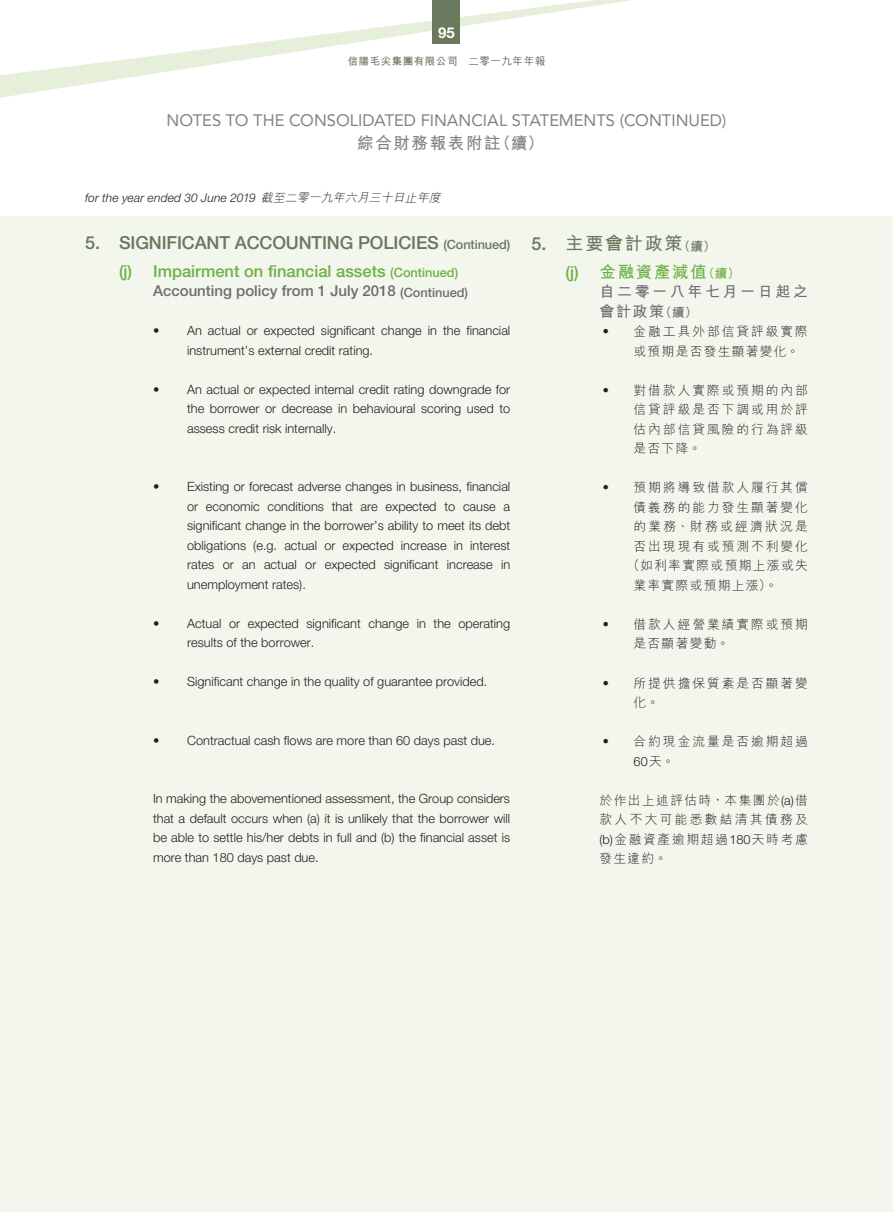
<style>
.page{position:relative;width:893px;height:1212px;background:#fff}
.page>*{position:absolute;margin:0;border:0;box-sizing:border-box;transform-origin:0 0}
.t1{font:500 18px "Helvetica Neue LT Std";letter-spacing:-.01em;color:#6a785e}
.t2{font:700 18px "M Hei HK";letter-spacing:.1em;color:#6a785e}
.t3{font:16.5px "Avenir LT Std";color:#808285}
.t4{font:500 16.5px "Helvetica Neue LT Std";color:#6fb048}
.t5{font:700 16.5px "M Hei HK";letter-spacing:.1em;color:#6fb048}
.t6{font:700 16.5px "M Hei HK";letter-spacing:.1em;color:#808285}
.t7{font:500 15px "Helvetica Neue LT Std";color:#6c6d70}
.t8{font:700 15px/19.5px "M Hei HK";letter-spacing:.17em;color:#6c6d70}
.t9{font:700 15px "Helvetica Neue LT Std";color:#fff}
.t10{font:300 12.75px/19.5px "Helvetica Neue LT Std";color:#231f20;text-align:justify}
.t11{font:300 12.75px/19.5px "M Hei HK";letter-spacing:.15em;color:#231f20}
.t12{font:300 12.75px "M Hei HK";letter-spacing:.105em;color:#231f20}
.t13{font:300 12.75px "M Hei HK";letter-spacing:.175em;color:#231f20}
.t14{font:300 12.75px "M Hei HK";letter-spacing:.1em;color:#231f20}
.t15{font:italic 300 12px "Helvetica Neue LT Std";letter-spacing:.01em;color:#231f20}
.t16{font:700 10.5px "M Hei HK";letter-spacing:.05em;color:#6a785e}
.s1{font-weight:300;color:#231f20}
.s2{font-family:"M Hei HK"}
.s3{font-size:12.75px}
.s4{font-family:"Helvetica Neue LT Std";font-weight:500}
.s5{font-family:"Helvetica Neue LT Std"}
</style>
<div class="page">
<svg style="left:1px;top:0;width:630px;height:98px"></svg>
<div style="left:0;top:216px;width:893px;height:996px;background:#f3f6ec"></div>
<div style="left:433px;top:0;width:27px;height:44px;background:#6a785e"></div>
<svg style="left:0;top:75px;width:1px;height:23px"></svg>
<p class="t9" style="left:438px;top:23px;width:18px">95</p>
<p class="t16" style="left:348px;top:53px;width:199px">信陽毛尖集團有限公司 <span class="s1">二零一九年年報</span></p>
<p class="t3" style="left:167px;top:111px;width:561px">NOTES TO THE CONSOLIDATED FINANCIAL STATEMENTS (CONTINUED)</p>
<p class="t6" style="left:357px;top:131px;width:188px">綜合財務報表附註（續）</p>
<p class="t15" style="left:85px;top:190px;width:360px">for the year ended 30 June 2019 <span class="s2">截至二零一九年六月三十日止年度</span></p>
<p class="t1" style="left:85px;top:232px;width:427px">5. SIGNIFICANT ACCOUNTING POLICIES <span class="s3">(Continued)</span></p>
<p class="t4" style="left:119px;top:261px;width:341px">(j) Impairment on financial assets <span class="s3">(Continued)</span></p>
<p class="t7" style="left:153px;top:282px;width:317px">Accounting policy from 1 July 2018 <span class="s3">(Continued)</span></p>
<p class="t10" style="left:187px;top:321px;width:325px;text-indent:-34px">• An actual or expected significant change in the financial instrument’s external credit rating.</p>
<p class="t10" style="left:187px;top:379px;width:325px;text-indent:-34px">• An actual or expected internal credit rating downgrade for the borrower or decrease in behavioural scoring used to assess credit risk internally.</p>
<p class="t10" style="left:187px;top:477px;width:325px;text-indent:-34px">• Existing or forecast adverse changes in business, financial or economic conditions that are expected to cause a significant change in the borrower’s ability to meet its debt obligations (e.g. actual or expected increase in interest rates or an actual or expected significant increase in unemployment rates).</p>
<p class="t10" style="left:187px;top:613px;width:325px;text-indent:-34px">• Actual or expected significant change in the operating results of the borrower.</p>
<p class="t10" style="left:153px;top:672px;width:336px">• Significant change in the quality of guarantee provided.</p>
<p class="t10" style="left:153px;top:730px;width:343px">• Contractual cash flows are more than 60 days past due.</p>
<p class="t10" style="left:153px;top:789px;width:359px">In making the abovementioned assessment, the Group considers that a default occurs when (a) it is unlikely that the borrower will be able to settle his/her debts in full and (b) the financial asset is more than 180 days past due.</p>
<p class="t2" style="left:531px;top:230px;width:186px"><span class="s4">5.</span> 主要會計政策<span class="s3">（續）</span></p>
<p class="t5" style="left:566px;top:260px;width:176px"><span class="s4">(j)</span> 金融資產減值<span class="s3">（續）</span></p>
<p class="t8" style="left:600px;top:281px;width:210px">自二零一八年七月一日起之會計政策<span class="s3">（續）</span></p>
<p class="t11" style="left:634px;top:322px;width:176px;text-indent:-34px">• 金融工具外部信貸評級實際或預期是否發生顯著變化。</p>
<p class="t11" style="left:634px;top:380px;width:176px;text-align:justify;text-indent:-34px">• 對借款人實際或預期的內部信貸評級是否下調或用於評估內部信貸風險的行為評級是否下降。</p>
<p class="t11" style="left:600px;top:478px;width:210px">• 預期將導致借款人履行其償</p>
<p class="t11" style="left:634px;top:497px;width:176px">債義務的能力發生顯著變化</p>
<p class="t13" style="left:634px;top:520px;width:176px">的業務、財務或經濟狀況是</p>
<p class="t11" style="left:634px;top:536px;width:176px">否出現現有或預測不利變化</p>
<p class="t12" style="left:627px;top:559px;width:182px">（如利率實際或預期上漲或失</p>
<p class="t14" style="left:634px;top:579px;width:146px">業率實際或預期上漲）。</p>
<p class="t11" style="left:634px;top:614px;width:176px;text-indent:-34px">• 借款人經營業績實際或預期是否顯著變動。</p>
<p class="t11" style="left:634px;top:673px;width:176px;text-indent:-34px">• 所提供擔保質素是否顯著變化。</p>
<p class="t11" style="left:634px;top:731px;width:176px;text-indent:-34px">• 合約現金流量是否逾期超過<br><span class="s5">60</span>天。</p>
<p class="t11" style="left:600px;top:790px;width:210px;text-align:justify">於作出上述評估時，本集團於<span class="s5">(a)</span>借款人不大可能悉數結清其債務及<span class="s5">(b)</span>金融資產逾期超過<span class="s5">180</span>天時考慮發生違約。</p>
</div>
